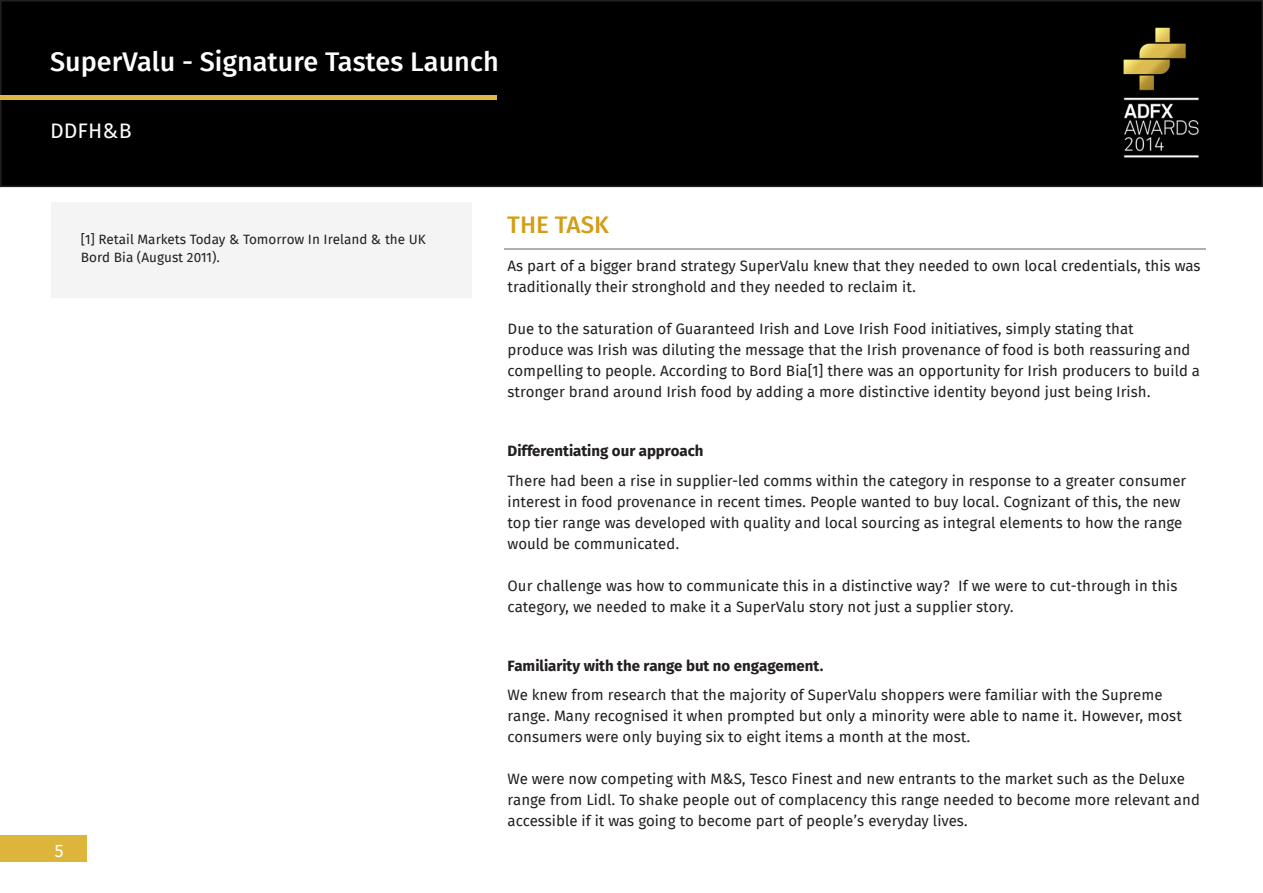
<style>
.page{position:relative;width:1263px;height:893px;background:#fff}
.page>*{position:absolute;margin:0;border:0;box-sizing:border-box;transform-origin:0 0}
.t1{font:500 27px "Fira Sans";color:#fff}
.t2{font:500 24px "Fira Sans";color:#d29e17}
.t3{font:21px "Fira Sans";color:#fff}
.t4{font:18px "Fira Sans OT";color:#fff}
.t5{font:15px/21px "Fira Sans";color:#231f20}
.t6{font:700 15px "Fira Sans";color:#231f20}
.t7{font:13.5px/18px "Fira Sans";color:#231f20}
</style>
<div class="page">
<div style="left:3px;top:3px;width:1257px;height:181px;background:#000"></div>
<div style="left:0;top:0;width:1263px;height:187px;border:2px solid #231f20"></div>
<div style="left:0;top:836px;width:86px;height:26px;background:#deb53b"></div>
<hr style="left:0;top:95px;width:497px;height:4px;background:#e1b74a">
<hr style="left:504px;top:248px;width:701px;height:1px;background:#b0b0b0">
<div style="left:51px;top:202px;width:420px;height:96px;background:#f4f4f4"></div>
<h1 class="t1" style="left:50px;top:42px;width:450px">SuperValu - Signature Tastes Launch</h1>
<h3 class="t3" style="left:50px;top:115px;width:83px">DDFH&amp;B</h3>
<p class="t7" style="left:81px;top:231px;width:347px">[1] Retail Markets Today &amp; Tomorrow In Ireland &amp; the UK<br>Bord Bia (August 2011).</p>
<p class="t4" style="left:54px;top:838px;width:11px">5</p>
<p class="t2" style="left:507px;top:208px;width:103px">THE TASK</p>
<p class="t5" style="left:507px;top:257px;width:695px">As part of a bigger brand strategy SuperValu knew that they needed to own local credentials, this was traditionally their stronghold and they needed to reclaim it.</p>
<p class="t5" style="left:507px;top:320px;width:694px">Due to the saturation of Guaranteed Irish and Love Irish Food initiatives, simply stating that<br>produce was Irish was diluting the message that the Irish provenance of food is both reassuring and compelling to people. According to Bord Bia[1] there was an opportunity for Irish producers to build a stronger brand around Irish food by adding a more distinctive identity beyond just being Irish.</p>
<p class="t6" style="left:507px;top:440px;width:198px">Differentiating our approach</p>
<p class="t5" style="left:507px;top:471px;width:680px">There had been a rise in supplier-led comms within the category in response to a greater consumer interest in food provenance in recent times. People wanted to buy local. Cognizant of this, the new top tier range was developed with quality and local sourcing as integral elements to how the range would be communicated.</p>
<p class="t5" style="left:507px;top:576px;width:671px">Our challenge was how to communicate this in a distinctive way? If we were to cut-through in this category, we needed to make it a SuperValu story not just a supplier story.</p>
<p class="t6" style="left:507px;top:655px;width:317px">Familiarity with the range but no engagement.</p>
<p class="t5" style="left:507px;top:686px;width:676px">We knew from research that the majority of SuperValu shoppers were familiar with the Supreme range. Many recognised it when prompted but only a minority were able to name it. However, most consumers were only buying six to eight items a month at the most.</p>
<p class="t5" style="left:507px;top:770px;width:694px">We were now competing with M&amp;S, Tesco Finest and new entrants to the market such as the Deluxe range from Lidl. To shake people out of complacency this range needed to become more relevant and accessible if it was going to become part of people’s everyday lives.</p>
</div>
